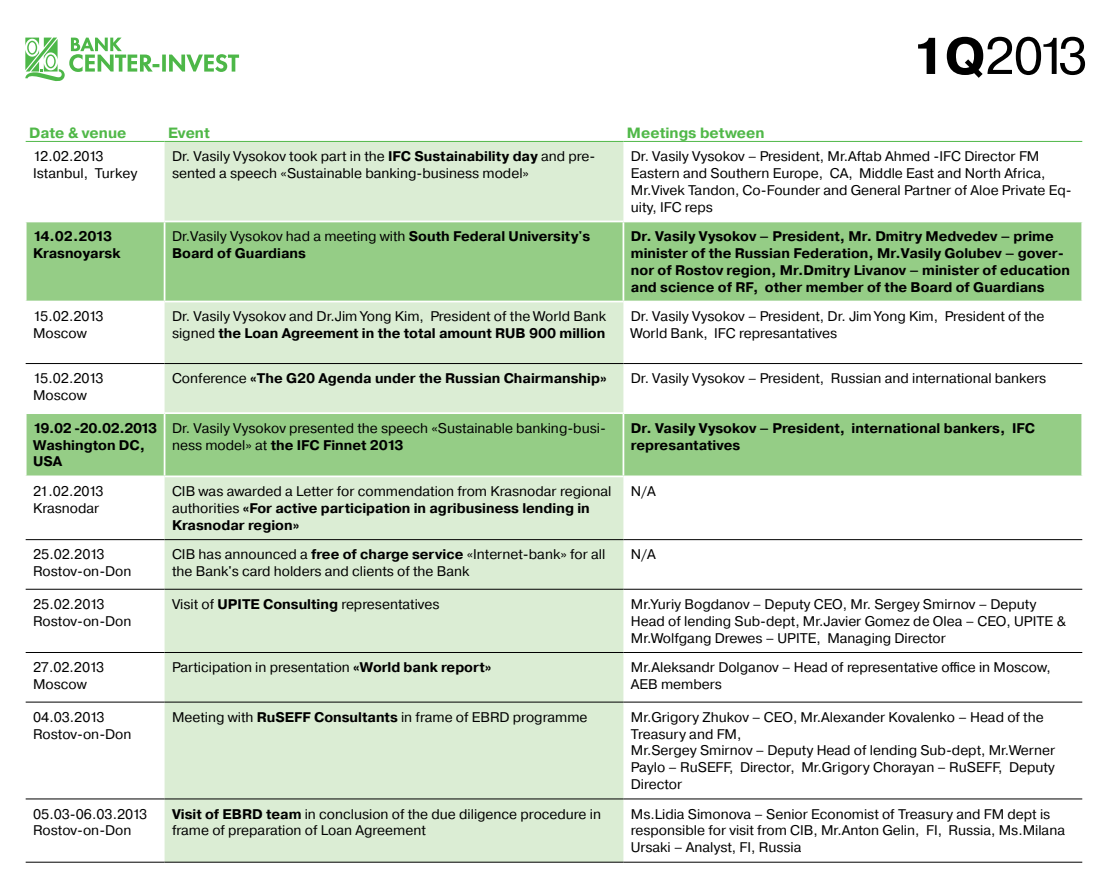
<style>
.page{position:relative;width:1120px;height:896px;background:#fff}
.page>*{position:absolute;margin:0;border:0;box-sizing:border-box;transform-origin:0 0}
.t1{font:51.62px "Pragmatica";color:#000}
.t2{font:700 14.88px "Pragmatica";color:#50b848}
.t3{font:14px/16.8px "Pragmatica";color:#000}
.t4{font:700 14px/16.8px "Pragmatica";color:#000}
.s1{font-weight:700}
.s2{font-weight:400}
</style>
<div class="page">
<svg style="left:25px;top:38px;width:214px;height:43px"></svg>
<div style="left:165px;top:142px;width:458px;height:720px;background:#dbedd4"></div>
<svg style="left:27px;top:222px;width:1054px;height:253px;fill:#95cd86"></svg>
<hr style="left:623px;top:222px;width:1px;height:79px;background:#fff">
<hr style="left:623px;top:414px;width:1px;height:61px;background:#fff">
<hr style="left:26px;top:363px;width:139px;height:1px;background:#000">
<hr style="left:165px;top:363px;width:458px;height:1px;background:#000">
<hr style="left:623px;top:363px;width:459px;height:1px;background:#000">
<hr style="left:26px;top:539px;width:139px;height:1px;background:#000">
<hr style="left:165px;top:539px;width:458px;height:1px;background:#000">
<hr style="left:623px;top:539px;width:459px;height:1px;background:#000">
<hr style="left:26px;top:589px;width:139px;height:1px;background:#000">
<hr style="left:165px;top:589px;width:458px;height:1px;background:#000">
<hr style="left:623px;top:589px;width:459px;height:1px;background:#000">
<hr style="left:26px;top:652px;width:139px;height:1px;background:#000">
<hr style="left:165px;top:652px;width:458px;height:1px;background:#000">
<hr style="left:623px;top:652px;width:459px;height:1px;background:#000">
<hr style="left:26px;top:702px;width:139px;height:1px;background:#000">
<hr style="left:165px;top:702px;width:458px;height:1px;background:#000">
<hr style="left:623px;top:702px;width:459px;height:1px;background:#000">
<hr style="left:26px;top:798px;width:139px;height:1px;background:#000">
<hr style="left:165px;top:798px;width:458px;height:1px;background:#000">
<hr style="left:623px;top:798px;width:459px;height:1px;background:#000">
<hr style="left:26px;top:862px;width:139px;height:1px;background:#000">
<hr style="left:165px;top:862px;width:458px;height:1px;background:#000">
<hr style="left:623px;top:862px;width:459px;height:1px;background:#000">
<hr style="left:26px;top:141px;width:139px;height:1px;background:#50b848">
<hr style="left:165px;top:141px;width:458px;height:1px;background:#50b848">
<hr style="left:623px;top:141px;width:459px;height:1px;background:#50b848">
<hr style="left:25px;top:412px;width:140px;height:2px;background:#fff">
<hr style="left:165px;top:412px;width:458px;height:2px;background:#fff">
<hr style="left:623px;top:412px;width:460px;height:2px;background:#fff">
<hr style="left:165px;top:475px;width:458px;height:2px;background:#fff">
<hr style="left:164px;top:222px;width:1px;height:79px;background:#fff">
<hr style="left:164px;top:414px;width:1px;height:61px;background:#fff">
<hr style="left:165px;top:221px;width:458px;height:1px;background:#fff">
<hr style="left:25px;top:301px;width:140px;height:1px;background:#fff">
<hr style="left:165px;top:301px;width:458px;height:1px;background:#fff">
<hr style="left:623px;top:301px;width:460px;height:1px;background:#fff">
<h1 class="t1" style="left:912px;top:24px;width:177px"><span class="s1">1Q</span>2013</h1>
<p class="t2" style="left:29px;top:123px;width:99px">Date &amp; venue</p>
<p class="t2" style="left:168px;top:123px;width:43px">Event</p>
<p class="t2" style="left:627px;top:123px;width:139px">Meetings between</p>
<p class="t3" style="left:33px;top:148px;width:106px">12.02.2013<br>Istanbul, Turkey</p>
<p class="t3" style="left:172px;top:148px;width:425px">Dr. Vasily Vysokov took part in the <span class="s1">IFC Sustainability day</span> and pre&shy;sented a speech «Sustainable banking-business model»</p>
<p class="t3" style="left:631px;top:148px;width:442px">Dr. Vasily Vysokov – President, Mr.Aftab Ahmed -IFC Director FM Eastern and Southern Europe, CA, Middle East and North Africa, Mr.Vivek Tandon, Co-Founder and General Partner of Aloe Private Eq&shy;uity, IFC reps</p>
<p class="t4" style="left:33px;top:228px;width:89px">14.02.2013<br>Krasnoyarsk</p>
<p class="t4" style="left:172px;top:228px;width:420px"><span class="s2">Dr.Vasily Vysokov had a meeting with</span> South Federal University's<br>Board of Guardians</p>
<p class="t4" style="left:631px;top:228px;width:441px">Dr. Vasily Vysokov – President, Mr. Dmitry Medvedev – prime minister of the Russian Federation, Mr.Vasily Golubev – gover&shy;nor of Rostov region, Mr.Dmitry Livanov – minister of education and science of RF, other member of the Board of Guardians</p>
<p class="t3" style="left:33px;top:308px;width:72px">15.02.2013<br>Moscow</p>
<p class="t3" style="left:172px;top:308px;width:436px">Dr. Vasily Vysokov and Dr.Jim Yong Kim, President of the World Bank signed <span class="s1">the Loan Agreement in the total amount RUB 900 million</span></p>
<p class="t3" style="left:631px;top:308px;width:415px">Dr. Vasily Vysokov – President, Dr. Jim Yong Kim, President of the<br>World Bank, IFC represantatives</p>
<p class="t3" style="left:33px;top:370px;width:72px">15.02.2013<br>Moscow</p>
<p class="t4" style="left:172px;top:370px;width:436px"><span class="s2">Conference</span> «The G20 Agenda under the Russian Chairmanship»</p>
<p class="t3" style="left:631px;top:370px;width:417px">Dr. Vasily Vysokov – President, Russian and international bankers</p>
<p class="t4" style="left:33px;top:420px;width:126px">19.02 -20.02.2013<br>Washington DC,<br>USA</p>
<p class="t3" style="left:172px;top:420px;width:435px">Dr. Vasily Vysokov presented the speech «Sustainable banking-busi&shy;ness model» at <span class="s1">the IFC Finnet 2013</span></p>
<p class="t4" style="left:631px;top:420px;width:406px">Dr. Vasily Vysokov – President, international bankers, IFC represantatives</p>
<p class="t3" style="left:33px;top:483px;width:72px">21.02.2013<br>Krasnodar</p>
<p class="t3" style="left:172px;top:483px;width:441px">CIB was awarded a Letter for commendation from Krasnodar regional authorities <span class="s1">«For active participation in agribusiness lending in<br>Krasnodar region»</span></p>
<p class="t3" style="left:631px;top:483px;width:26px">N/A</p>
<p class="t3" style="left:33px;top:546px;width:100px">25.02.2013<br>Rostov-on-Don</p>
<p class="t3" style="left:172px;top:546px;width:435px">CIB has announced a <span class="s1">free of charge service</span> «Internet-bank» for all the Bank's card holders and clients of the Bank</p>
<p class="t3" style="left:631px;top:546px;width:26px">N/A</p>
<p class="t3" style="left:33px;top:596px;width:100px">25.02.2013<br>Rostov-on-Don</p>
<p class="t3" style="left:172px;top:596px;width:269px">Visit of <span class="s1">UPITE Consulting</span> representatives</p>
<p class="t3" style="left:631px;top:596px;width:437px">Mr.Yuriy Bogdanov – Deputy CEO, Mr. Sergey Smirnov – Deputy<br>Head of lending Sub-dept, Mr.Javier Gomez de Olea – CEO, UPITE &amp;<br>Mr.Wolfgang Drewes – UPITE, Managing Director</p>
<p class="t3" style="left:33px;top:659px;width:73px">27.02.2013<br>Moscow</p>
<p class="t3" style="left:172px;top:659px;width:321px">Participation in presentation <span class="s1">«World bank report»</span></p>
<p class="t3" style="left:631px;top:659px;width:421px">Mr.Aleksandr Dolganov – Head of representative office in Moscow,<br>AEB members</p>
<p class="t3" style="left:33px;top:709px;width:100px">04.03.2013<br>Rostov-on-Don</p>
<p class="t3" style="left:172px;top:709px;width:417px">Meeting with <span class="s1">RuSEFF Consultants</span> in frame of EBRD programme</p>
<p class="t3" style="left:631px;top:709px;width:426px">Mr.Grigory Zhukov – CEO, Mr.Alexander Kovalenko – Head of the Treasury and FM,<br>Mr.Sergey Smirnov – Deputy Head of lending Sub-dept, Mr.Werner Paylo – RuSEFF, Director, Mr.Grigory Chorayan – RuSEFF, Deputy Director</p>
<p class="t3" style="left:33px;top:806px;width:116px">05.03-06.03.2013<br>Rostov-on-Don</p>
<p class="t3" style="left:172px;top:806px;width:431px"><span class="s1">Visit of EBRD team</span> in conclusion of the due diligence procedure in frame of preparation of Loan Agreement</p>
<p class="t3" style="left:631px;top:806px;width:436px">Ms.Lidia Simonova – Senior Economist of Treasury and FM dept is responsible for visit from CIB, Mr.Anton Gelin, FI, Russia, Ms.Milana<br>Ursaki – Analyst, FI, Russia</p>
</div>
